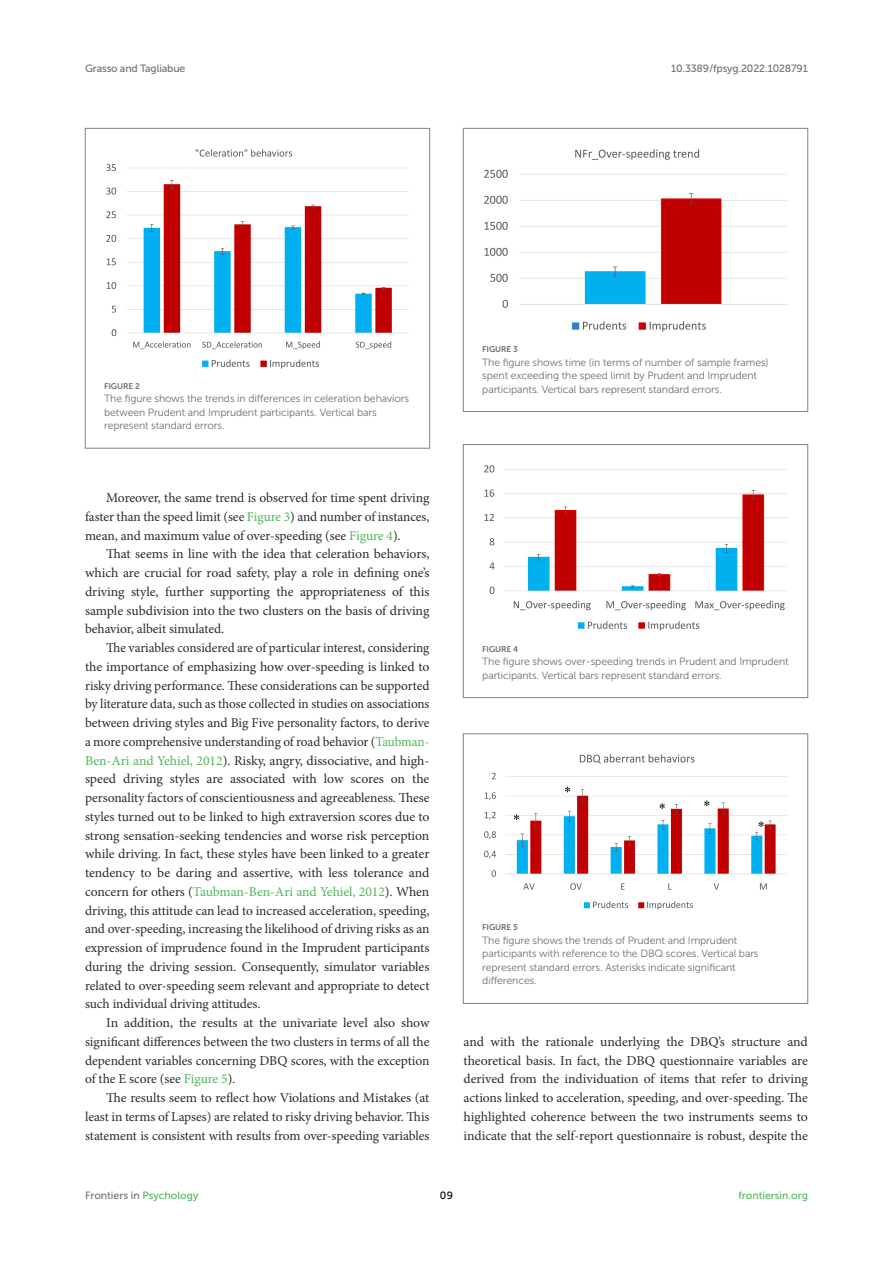
<style>
.page{position:relative;width:893px;height:1263px;background:#fff}
.page>*{position:absolute;margin:0;border:0;box-sizing:border-box;transform-origin:0 0}
.TEXT{font:13.5px/18.8px "Minion Pro";letter-spacing:-.005em;color:#2b2b2a;text-align:justify}
.FIG_LEG{font:10.5px/13.5px "Museo Sans 300";letter-spacing:-.01em;color:#706f70}
.t1{font:10.5px "Museo Sans 500";letter-spacing:-.015em;color:#706f70}
.t2{font:10.5px "Museo Sans 500";color:#4eb855}
.t3{font:10.5px "Museo Sans 500";color:#000}
.FIG_HD{font:8.25px "Museo Sans 700";letter-spacing:-.01em;color:#706f70}
.s1{color:#4eb855}
</style>
<div class="page">
<img style="left:106px;top:149px;width:303px;height:220px">
<div style="left:85px;top:128px;width:345px;height:320px;border:1px solid #808285"></div>
<img style="left:484px;top:149px;width:303px;height:183px">
<div style="left:463px;top:128px;width:345px;height:284px;border:1px solid #808285"></div>
<img style="left:484px;top:465px;width:303px;height:166px">
<div style="left:463px;top:444px;width:345px;height:254px;border:1px solid #808285"></div>
<img style="left:484px;top:754px;width:303px;height:156px">
<div style="left:463px;top:734px;width:345px;height:269px;border:1px solid #808285"></div>
<p class="t1" style="left:85px;top:63px;width:102px">Grasso and Tagliabue</p>
<p class="t1" style="left:671px;top:63px;width:138px">10.3389/fpsyg.2022.1028791</p>
<p class="FIG_HD" style="left:104px;top:381px;width:37px">FIGURE 2</p>
<p class="FIG_LEG" style="left:104px;top:392px;width:306px">The figure shows the trends in differences in celeration behaviors between Prudent and Imprudent participants. Vertical bars represent standard errors.</p>
<p class="TEXT" style="left:85px;top:488px;width:346px;text-indent:21px">Moreover, the same trend is observed for time spent driving faster than the speed limit (see <span class="s1">Figure 3</span>) and number of instances, mean, and maximum value of over-speeding (see <span class="s1">Figure 4</span>).</p>
<p class="TEXT" style="left:85px;top:545px;width:346px;text-indent:21px">That seems in line with the idea that celeration behaviors, which are crucial for road safety, play a role in defining one’s driving style, further supporting the appropriateness of this sample subdivision into the two clusters on the basis of driving behavior, albeit simulated.</p>
<p class="TEXT" style="left:85px;top:638px;width:346px;text-indent:21px">The variables considered are of particular interest, considering the importance of emphasizing how over-speeding is linked to risky driving performance. These considerations can be supported by literature data, such as those collected in studies on associations between driving styles and Big Five personality factors, to derive a more comprehensive understanding of road behavior (<span class="s1">Taubman-Ben-Ari and Yehiel, 2012</span>). Risky, angry, dissociative, and high&shy;speed driving styles are associated with low scores on the personality factors of conscientiousness and agreeableness. These styles turned out to be linked to high extraversion scores due to strong sensation-seeking tendencies and worse risk perception while driving. In fact, these styles have been linked to a greater tendency to be daring and assertive, with less tolerance and concern for others (<span class="s1">Taubman-Ben-Ari and Yehiel, 2012</span>). When driving, this attitude can lead to increased acceleration, speeding, and over-speeding, increasing the likelihood of driving risks as an expression of imprudence found in the Imprudent participants during the driving session. Consequently, simulator variables related to over-speeding seem relevant and appropriate to detect such individual driving attitudes.</p>
<p class="TEXT" style="left:85px;top:1013px;width:346px;text-indent:21px">In addition, the results at the univariate level also show significant differences between the two clusters in terms of all the dependent variables concerning DBQ scores, with the exception of the E score (see <span class="s1">Figure 5</span>).</p>
<p class="TEXT" style="left:85px;top:1088px;width:346px;text-indent:21px">The results seem to reflect how Violations and Mistakes (at least in terms of Lapses) are related to risky driving behavior. This statement is consistent with results from over-speeding variables</p>
<p class="FIG_HD" style="left:482px;top:345px;width:37px">FIGURE 3</p>
<p class="FIG_LEG" style="left:482px;top:355px;width:288px">The figure shows time (in terms of number of sample frames) spent exceeding the speed limit by Prudent and Imprudent participants. Vertical bars represent standard errors.</p>
<p class="FIG_HD" style="left:482px;top:644px;width:37px">FIGURE 4</p>
<p class="FIG_LEG" style="left:482px;top:655px;width:308px">The figure shows over-speeding trends in Prudent and Imprudent participants. Vertical bars represent standard errors.</p>
<p class="FIG_HD" style="left:482px;top:923px;width:37px">FIGURE 5</p>
<p class="FIG_LEG" style="left:482px;top:934px;width:278px">The figure shows the trends of Prudent and Imprudent participants with reference to the DBQ scores. Vertical bars represent standard errors. Asterisks indicate significant differences.</p>
<p class="TEXT" style="left:463px;top:1032px;width:346px">and with the rationale underlying the DBQ’s structure and theoretical basis. In fact, the DBQ questionnaire variables are derived from the individuation of items that refer to driving actions linked to acceleration, speeding, and over-speeding. The highlighted coherence between the two instruments seems to indicate that the self-report questionnaire is robust, despite the</p>
<p class="t1" style="left:85px;top:1190px;width:115px">Frontiers in <span class="s1">Psychology</span></p>
<p class="t3" style="left:440px;top:1190px;width:15px">09</p>
<p class="t2" style="left:738px;top:1190px;width:71px">frontiersin.org</p>
</div>
